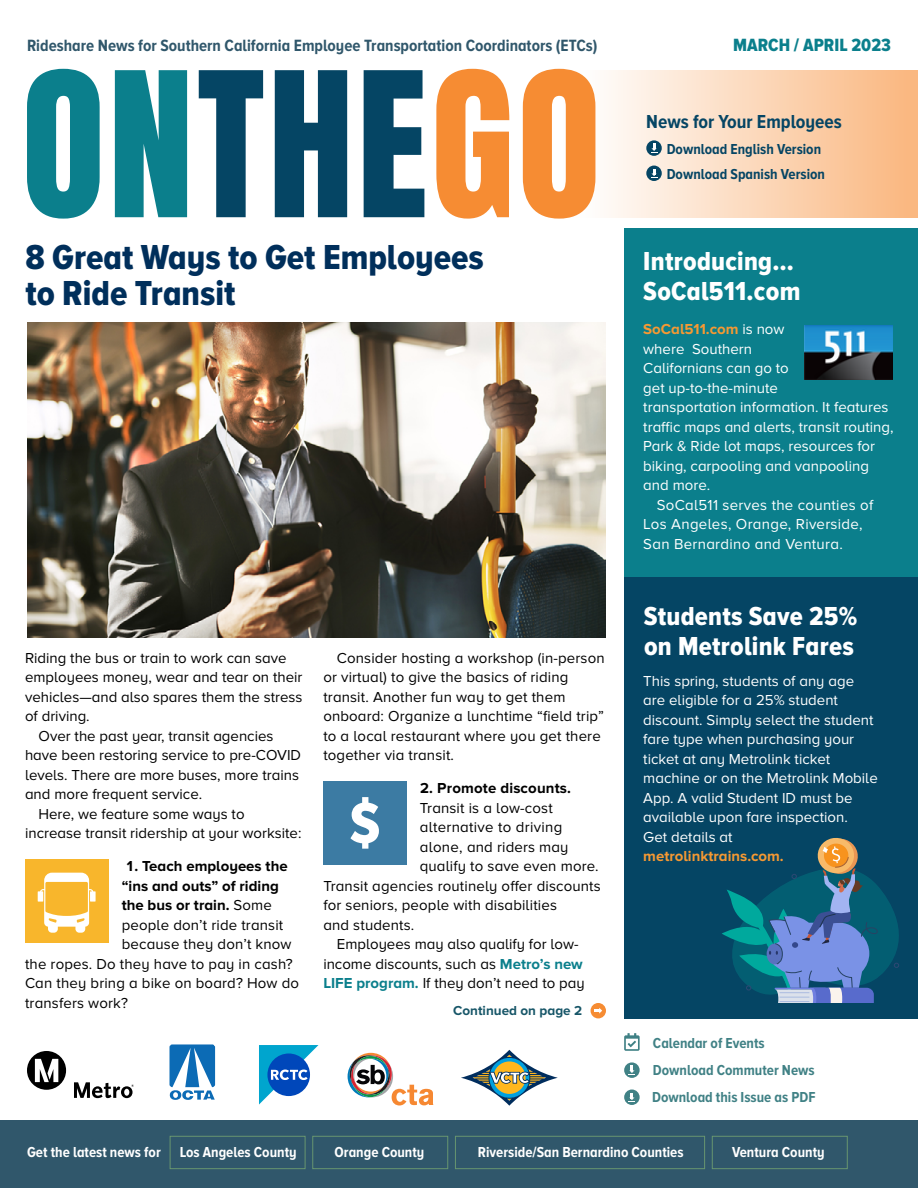
<style>
.page{position:relative;width:918px;height:1188px;background:#fff}
.page>*{position:absolute;margin:0;border:0;box-sizing:border-box;transform-origin:0 0}
.t1{font:171.15px "Anton";letter-spacing:.02em;color:#054564}
.t2{font:36px/36px "Proxima Nova A Cond Extrabld";color:#002f5b}
.t3{font:27px/30px "Proxima Nova A Cond Extrabld";letter-spacing:.01em;color:#fff}
.t4{font:700 19.5px "Proxima Nova A Cond";color:#054564}
.t5{font:18.3px "Proxima Nova A Cond Extrabld";color:#0b7f8c}
.t6{font:700 16.95px "Proxima Nova A Cond";color:#30576b}
.t7{font:15px/19.5px "Proxima Nova A";letter-spacing:.01em;color:#000}
.t8{font:15px/19.5px "Proxima Nova A";color:#fff}
.t9{font:700 15px "Proxima Nova A Cond";color:#fff}
.t10{font:15px/19.5px "Proxima Nova A";letter-spacing:.02em;color:#fff}
.t11{font:700 15px "Proxima Nova A";color:#000}
.t12{font:700 15px/27.3px "Proxima Nova A Cond";color:#408185}
.t13{font:700 15px/24.9px "Proxima Nova A Cond";color:#054564}
.t14{font:700 15px "Proxima Nova A";color:#f69933}
.t15{font:700 13.5px "Proxima Nova A";color:#175668}
.s1{color:#0b7f8c}
.s2{color:#f68c33}
.s3{font-weight:400}
.s4{font-weight:700;color:#0b7f8c}
.s5{font-weight:700;color:#f69933}
</style>
<div class="page">
<div style="left:624px;top:577px;width:294px;height:441px;background:#054564"></div>
<div style="left:624px;top:228px;width:294px;height:349px;background:#0b7f8c"></div>
<div style="left:563px;top:71px;width:355px;height:147px;background:linear-gradient(to right,#feffff,#fab67e)"></div>
<svg style="left:646px;top:140px;width:16px;height:16px"></svg>
<svg style="left:651px;top:144px;width:6px;height:9px"></svg>
<div style="left:646px;top:166px;width:16px;height:15px;background:#054564;border-radius:50%"></div>
<svg style="left:651px;top:169px;width:6px;height:9px"></svg>
<svg style="left:624px;top:1062px;width:16px;height:16px"></svg>
<svg style="left:628px;top:1066px;width:7px;height:9px"></svg>
<div style="left:624px;top:1090px;width:16px;height:15px;background:#408185;border-radius:50%"></div>
<svg style="left:628px;top:1093px;width:7px;height:9px"></svg>
<div style="left:591px;top:1003px;width:15px;height:15px;background:#f68c33;border-radius:50%"></div>
<svg style="left:595px;top:1008px;width:7px;height:6px"></svg>
<svg style="left:624px;top:1033px;width:16px;height:18px"></svg>
<div style="left:0;top:1121px;width:918px;height:67px;background:#30576b"></div>
<div style="left:170px;top:1136px;width:135px;height:33px;background:#30576b;border:1px solid #8cbf73"></div>
<div style="left:312px;top:1136px;width:136px;height:33px;background:#30576b;border:1px solid #8cbf73"></div>
<div style="left:712px;top:1136px;width:136px;height:33px;background:#30576b;border:1px solid #8cbf73"></div>
<div style="left:455px;top:1136px;width:250px;height:33px;background:#30576b;border:1px solid #8cbf73"></div>
<svg style="left:27px;top:1051px;width:39px;height:39px"></svg>
<svg style="left:35px;top:1059px;width:23px;height:23px"></svg>
<svg style="left:74px;top:1082px;width:60px;height:16px"></svg>
<svg style="left:461px;top:1050px;width:97px;height:56px"></svg>
<svg style="left:169px;top:1044px;width:46px;height:56px"></svg>
<svg style="left:259px;top:1045px;width:59px;height:60px"></svg>
<svg style="left:348px;top:1053px;width:85px;height:53px"></svg>
<img style="left:27px;top:322px;width:579px;height:315px">
<div style="left:25px;top:860px;width:83px;height:83px;background:#f8b62c"></div>
<svg style="left:38px;top:873px;width:58px;height:60px"></svg>
<div style="left:323px;top:781px;width:83px;height:83px;background:#3c7ba3"></div>
<img style="left:805px;top:326px;width:87px;height:53px">
<svg style="left:722px;top:838px;width:177px;height:165px"></svg>
<svg style="left:350px;top:797px;width:29px;height:52px"></svg>
<p class="t6" style="left:27px;top:36px;width:572px">Rideshare News for Southern California Employee Transportation Coordinators (ETCs)</p>
<h1 class="t1" style="left:22px;top:58px;width:581px"><span class="s1">ON</span>THE<span class="s2">GO</span></h1>
<h2 class="t2" style="left:25px;top:242px;width:460px">8 Great Ways to Get Employees to Ride Transit</h2>
<p class="t7" style="left:25px;top:648px;width:263px">Riding the bus or train to work can save</p>
<p class="t7" style="left:25px;top:668px;width:279px">employees money, wear and tear on their</p>
<p class="t7" style="left:25px;top:687px;width:279px">vehicles—and also spares them the stress</p>
<p class="t7" style="left:25px;top:707px;width:66px">of driving.</p>
<p class="t7" style="left:39px;top:726px;width:236px">Over the past year, transit agencies</p>
<p class="t7" style="left:25px;top:746px;width:278px">have been restoring service to pre-COVID</p>
<p class="t7" style="left:25px;top:765px;width:276px">levels. There are more buses, more trains</p>
<p class="t7" style="left:25px;top:785px;width:179px">and more frequent service.</p>
<p class="t7" style="left:39px;top:804px;width:208px">Here, we feature some ways to</p>
<p class="t7" style="left:25px;top:824px;width:278px">increase transit ridership at your worksite:</p>
<p class="t11" style="left:126px;top:858px;width:164px">1. Teach employees the</p>
<p class="t11" style="left:122px;top:877px;width:159px">“ins and outs” of riding</p>
<p class="t11" style="left:122px;top:897px;width:152px">the bus or train. <span class="s3">Some</span></p>
<p class="t7" style="left:122px;top:915px;width:163px">people don’t ride transit</p>
<p class="t7" style="left:122px;top:935px;width:171px">because they don’t know</p>
<p class="t7" style="left:25px;top:954px;width:269px">the ropes. Do they have to pay in cash?</p>
<p class="t7" style="left:25px;top:974px;width:276px">Can they bring a bike on board? How do</p>
<p class="t7" style="left:25px;top:993px;width:104px">transfers work?</p>
<p class="t7" style="left:323px;top:648px;width:283px;text-indent:14px">Consider hosting a workshop (in-person or virtual) to give the basics of riding transit. Another fun way to get them onboard: Organize a lunchtime “field trip” to a local restaurant where you get there together via transit.</p>
<p class="t11" style="left:420px;top:779px;width:153px">2. Promote discounts.</p>
<p class="t7" style="left:420px;top:798px;width:134px">Transit is a low-cost</p>
<p class="t7" style="left:420px;top:818px;width:144px">alternative to driving</p>
<p class="t7" style="left:420px;top:837px;width:150px">alone, and riders may</p>
<p class="t7" style="left:420px;top:857px;width:180px">qualify to save even more.</p>
<p class="t7" style="left:323px;top:876px;width:279px">Transit agencies routinely offer discounts</p>
<p class="t7" style="left:323px;top:896px;width:235px">for seniors, people with disabilities</p>
<p class="t7" style="left:323px;top:915px;width:93px">and students.</p>
<p class="t7" style="left:337px;top:935px;width:243px">Employees may also qualify for low-</p>
<p class="t7" style="left:323px;top:954px;width:261px">income discounts, such as <span class="s4">Metro’s new</span></p>
<p class="t7" style="left:323px;top:974px;width:263px"><span class="s4">LIFE program.</span> If they don’t need to pay</p>
<p class="t15" style="left:453px;top:1003px;width:131px">Continued on page 2</p>
<p class="t5" style="left:733px;top:34px;width:159px">MARCH / APRIL 2023</p>
<h3 class="t4" style="left:646px;top:110px;width:197px">News for Your Employees</h3>
<p class="t13" style="left:667px;top:137px;width:160px">Download English Version<br>Download Spanish Version</p>
<h3 class="t3" style="left:643px;top:248px;width:159px">Introducing…<br>SoCal511.com</h3>
<p class="t8" style="left:643px;top:320px;width:252px"><span class="s5">SoCal511.com</span> is now<br>where Southern<br>Californians can go to<br>get up-to-the-minute<br>transportation information. It features traffic maps and alerts, transit routing,<br>Park &amp; Ride lot maps, resources for biking, carpooling and vanpooling and more.</p>
<p class="t10" style="left:643px;top:496px;width:231px;text-indent:14px">SoCal511 serves the counties of<br>Los Angeles, Orange, Riverside,<br>San Bernardino and Ventura.</p>
<h3 class="t3" style="left:644px;top:602px;width:215px">Students Save 25% on Metrolink Fares</h3>
<p class="t8" style="left:643px;top:671px;width:236px">This spring, students of any age are eligible for a 25% student discount. Simply select the student fare type when purchasing your ticket at any Metrolink ticket machine or on the Metrolink Mobile<br>App. A valid Student ID must be available upon fare inspection.<br>Get details at</p>
<p class="t14" style="left:643px;top:847px;width:142px">metrolinktrains.com.</p>
<p class="t12" style="left:653px;top:1030px;width:113px">Calendar of Events</p>
<p class="t12" style="left:652px;top:1057px;width:165px">Download Commuter News<br>Download this Issue as PDF</p>
<p class="t9" style="left:27px;top:1144px;width:135px">Get the latest news for</p>
<p class="t9" style="left:180px;top:1144px;width:118px">Los Angeles County</p>
<p class="t9" style="left:335px;top:1144px;width:91px">Orange County</p>
<p class="t9" style="left:478px;top:1144px;width:207px">Riverside/San Bernardino Counties</p>
<p class="t9" style="left:732px;top:1144px;width:94px">Ventura County</p>
</div>
